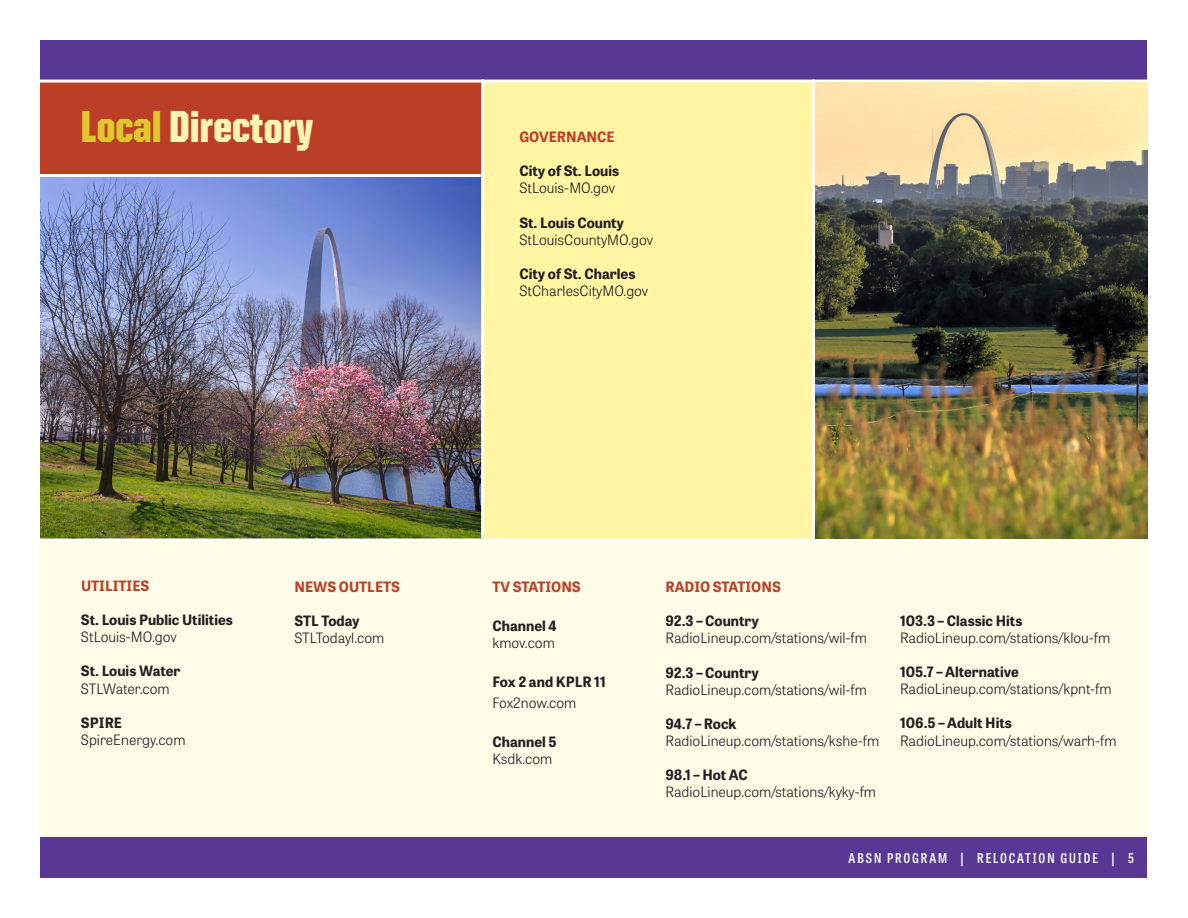
<style>
.page{position:relative;width:1188px;height:918px;background:#fff}
.page>*{position:absolute;margin:0;border:0;box-sizing:border-box;transform-origin:0 0}
.t1{font:900 45px "United Sans Cond";color:#fff4b0}
.t2{font:300 14.25px "Tablet Gothic";color:#231f20}
.t3{font:700 14.25px "Tablet Gothic";color:#231f20}
.t4{font:700 14.25px "Tablet Gothic";color:#bb3f26}
.t5{font:600 13.5px "Tablet Gothic Condensed";letter-spacing:.14em;color:#fff}
.s1{color:#e2c62d}
</style>
<div class="page">
<img style="left:40px;top:177px;width:441px;height:361px">
<div style="left:483px;top:81px;width:446px;height:459px;background:#fff5a3"></div>
<div style="left:40px;top:540px;width:1108px;height:297px;background:#fffce8"></div>
<div style="left:40px;top:40px;width:1108px;height:41px;background:#583894"></div>
<div style="left:40px;top:81px;width:443px;height:95px;background:#bb3f26"></div>
<hr style="left:24px;top:80px;width:1133px;height:3px;background:#fff">
<hr style="left:28px;top:174px;width:453px;height:3px;background:#fff">
<hr style="left:481px;top:80px;width:3px;height:459px;background:#fff">
<div style="left:40px;top:837px;width:1108px;height:41px;background:#583894"></div>
<hr style="left:812px;top:80px;width:3px;height:462px;background:#fff">
<svg style="left:40px;top:538px;width:1108px;height:4px;fill:#fff"></svg>
<img style="left:815px;top:83px;width:333px;height:455px">
<p class="t1" style="left:81px;top:103px;width:234px"><span class="s1">Local</span> Directory</p>
<p class="t4" style="left:519px;top:127px;width:97px">GOVERNANCE</p>
<p class="t3" style="left:519px;top:161px;width:101px">City of St. Louis</p>
<p class="t2" style="left:519px;top:179px;width:97px">StLouis-MO.gov</p>
<p class="t3" style="left:519px;top:212px;width:106px">St. Louis County</p>
<p class="t2" style="left:519px;top:230px;width:135px">StLouisCountyMO.gov</p>
<p class="t3" style="left:519px;top:264px;width:118px">City of St. Charles</p>
<p class="t2" style="left:519px;top:281px;width:130px">StCharlesCityMO.gov</p>
<p class="t4" style="left:81px;top:576px;width:70px">UTILITIES</p>
<p class="t3" style="left:81px;top:610px;width:153px">St. Louis Public Utilities</p>
<p class="t2" style="left:81px;top:627px;width:97px">StLouis-MO.gov</p>
<p class="t3" style="left:81px;top:661px;width:101px">St. Louis Water</p>
<p class="t2" style="left:81px;top:679px;width:90px">STLWater.com</p>
<p class="t3" style="left:81px;top:712px;width:43px">SPIRE</p>
<p class="t2" style="left:81px;top:730px;width:106px">SpireEnergy.com</p>
<p class="t4" style="left:295px;top:577px;width:107px">NEWS OUTLETS</p>
<p class="t3" style="left:295px;top:611px;width:67px">STL Today</p>
<p class="t2" style="left:295px;top:629px;width:91px">STLTodayl.com</p>
<p class="t4" style="left:492px;top:577px;width:90px">TV STATIONS</p>
<p class="t3" style="left:492px;top:615px;width:66px">Channel 4</p>
<p class="t2" style="left:492px;top:633px;width:64px">kmov.com</p>
<p class="t3" style="left:492px;top:671px;width:115px">Fox 2 and KPLR 11</p>
<p class="t2" style="left:492px;top:693px;width:85px">Fox2now.com</p>
<p class="t3" style="left:492px;top:732px;width:66px">Channel 5</p>
<p class="t2" style="left:492px;top:749px;width:61px">Ksdk.com</p>
<p class="t4" style="left:666px;top:577px;width:117px">RADIO STATIONS</p>
<p class="t3" style="left:666px;top:611px;width:95px">92.3 – Country</p>
<p class="t2" style="left:666px;top:629px;width:203px">RadioLineup.com/stations/wil-fm</p>
<p class="t3" style="left:666px;top:662px;width:95px">92.3 – Country</p>
<p class="t2" style="left:666px;top:680px;width:203px">RadioLineup.com/stations/wil-fm</p>
<p class="t3" style="left:666px;top:714px;width:73px">94.7 – Rock</p>
<p class="t2" style="left:666px;top:731px;width:215px">RadioLineup.com/stations/kshe-fm</p>
<p class="t3" style="left:666px;top:765px;width:84px">98.1 – Hot AC</p>
<p class="t2" style="left:666px;top:783px;width:212px">RadioLineup.com/stations/kyky-fm</p>
<p class="t3" style="left:900px;top:611px;width:124px">103.3 – Classic Hits</p>
<p class="t2" style="left:900px;top:628px;width:212px">RadioLineup.com/stations/klou-fm</p>
<p class="t3" style="left:900px;top:662px;width:120px">105.7 – Alternative</p>
<p class="t2" style="left:900px;top:679px;width:213px">RadioLineup.com/stations/kpnt-fm</p>
<p class="t3" style="left:900px;top:713px;width:113px">106.5 – Adult Hits</p>
<p class="t2" style="left:900px;top:731px;width:218px">RadioLineup.com/stations/warh-fm</p>
<p class="t5" style="left:849px;top:849px;width:287px">ABSN PROGRAM | RELOCATION GUIDE | 5</p>
</div>
